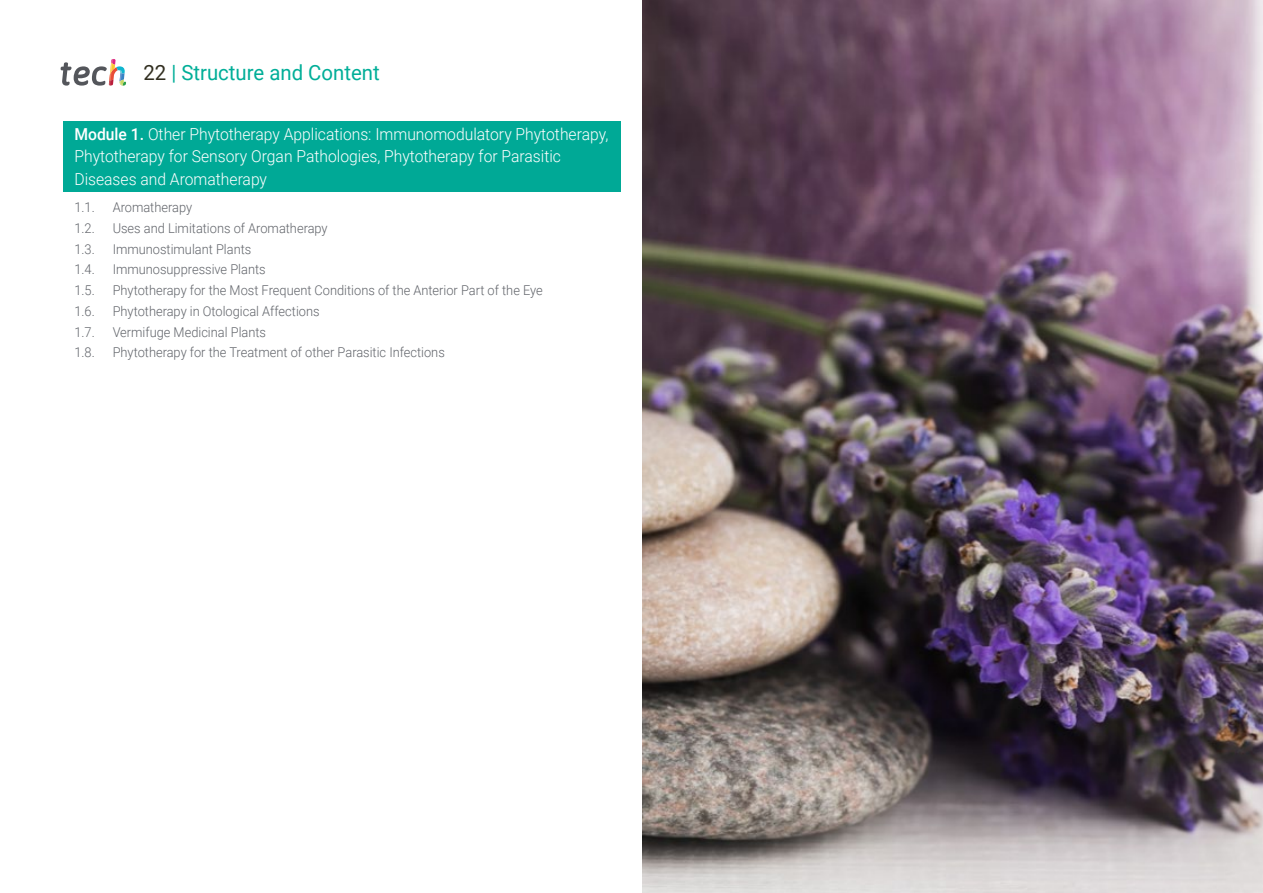
<style>
.page{position:relative;width:1263px;height:893px;background:#fff}
.page>*{position:absolute;margin:0;border:0;box-sizing:border-box;transform-origin:0 0}
.t1{font:21px "Roboto";color:#01ae98}
.t2{font:300 16.5px/22.5px "Roboto";color:#fff;scale:.95 1}
.t3{font:300 13.5px "Roboto";color:#61646a;scale:.95 1}
.s1{color:#312e20}
.s2{font-weight:500}
</style>
<div class="page">
<div style="left:63px;top:121px;width:558px;height:70px;background:#00a996"></div>
<img style="left:642px;top:0;width:621px;height:893px">
<svg style="left:61px;top:59px;width:65px;height:27px"></svg>
<h1 class="t1" style="left:144px;top:57px;width:238px"><span class="s1">22</span> | Structure and Content</h1>
<p class="t2" style="left:74px;top:122px;width:563px"><span class="s2">Module 1.</span> Other Phytotherapy Applications: Immunomodulatory Phytotherapy,<br>Phytotherapy for Sensory Organ Pathologies, Phytotherapy for Parasitic<br>Diseases and Aromatherapy</p>
<p class="t3" style="left:74px;top:198px;width:23px">1.1.</p>
<p class="t3" style="left:113px;top:198px;width:85px">Aromatherapy</p>
<p class="t3" style="left:74px;top:219px;width:23px">1.2.</p>
<p class="t3" style="left:113px;top:219px;width:228px">Uses and Limitations of Aromatherapy</p>
<p class="t3" style="left:74px;top:239px;width:23px">1.3.</p>
<p class="t3" style="left:113px;top:239px;width:147px">Immunostimulant Plants</p>
<p class="t3" style="left:74px;top:260px;width:23px">1.4.</p>
<p class="t3" style="left:113px;top:260px;width:163px">Immunosuppressive Plants</p>
<p class="t3" style="left:74px;top:281px;width:23px">1.5.</p>
<p class="t3" style="left:113px;top:281px;width:454px">Phytotherapy for the Most Frequent Conditions of the Anterior Part of the Eye</p>
<p class="t3" style="left:74px;top:302px;width:23px">1.6.</p>
<p class="t3" style="left:113px;top:302px;width:219px">Phytotherapy in Otological Affections</p>
<p class="t3" style="left:74px;top:322px;width:23px">1.7.</p>
<p class="t3" style="left:113px;top:322px;width:163px">Vermifuge Medicinal Plants</p>
<p class="t3" style="left:74px;top:343px;width:23px">1.8.</p>
<p class="t3" style="left:113px;top:343px;width:351px">Phytotherapy for the Treatment of other Parasitic Infections</p>
</div>
